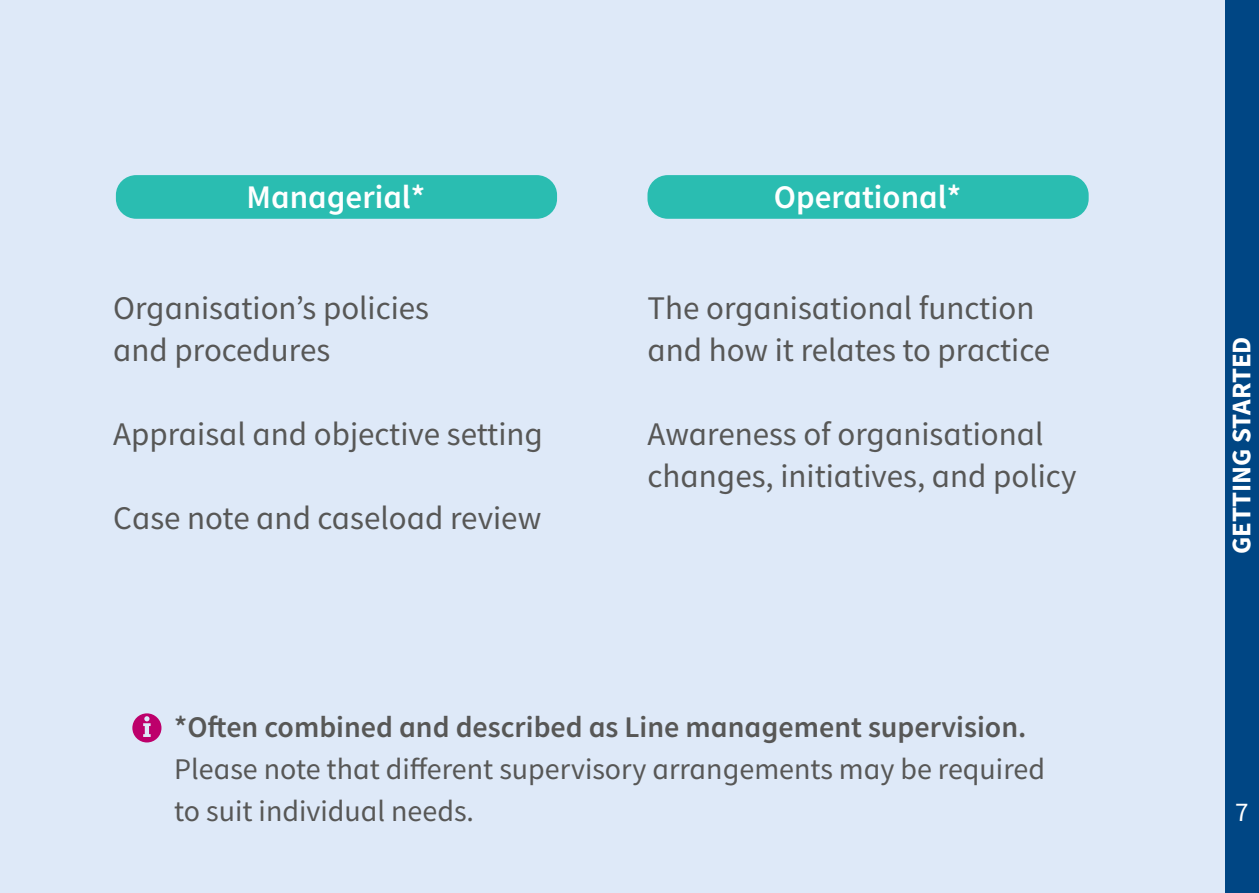
<style>
.page{position:relative;width:1259px;height:893px;background:#dee9f8}
.page>*{position:absolute;margin:0;border:0;box-sizing:border-box;transform-origin:0 0}
.t1{font:33px/42px "Source Sans Pro";color:#575756}
.t2{font:600 33px "Source Sans Pro";color:#fff}
.t3{font:30px/42px "Source Sans Pro";color:#575756}
.t4{font:600 30px "Source Sans Pro";color:#575756}
.t5{font:700 27px "Source Sans Pro";color:#fff}
.t6{font:27px "Source Sans Pro";color:#fff}
</style>
<div class="page">
<div style="left:1225px;top:0;width:34px;height:893px;background:#004684"></div>
<div style="left:116px;top:175px;width:441px;height:44px;background:#2abdb1;border-radius:20px"></div>
<div style="left:647px;top:175px;width:441px;height:44px;background:#2abdb1;border-radius:20px"></div>
<svg style="left:132px;top:713px;width:29px;height:29px"></svg>
<p class="t2" style="left:246px;top:175px;width:180px">Managerial*</p>
<p class="t2" style="left:774px;top:175px;width:189px">Operational*</p>
<p class="t1" style="left:113px;top:287px;width:317px">Organisation’s policies and procedures</p>
<p class="t1" style="left:113px;top:413px;width:431px">Appraisal and objective setting</p>
<p class="t1" style="left:113px;top:497px;width:430px">Case note and caseload review</p>
<p class="t1" style="left:647px;top:287px;width:404px">The organisational function and how it relates to practice</p>
<p class="t1" style="left:647px;top:413px;width:430px">Awareness of organisational changes, initiatives, and policy</p>
<p class="t4" style="left:174px;top:707px;width:853px">*Often combined and described as Line management supervision.</p>
<p class="t3" style="left:174px;top:747px;width:872px">Please note that different supervisory arrangements may be required to suit individual needs.</p>
<p class="t5" style="left:1223px;top:554px;width:219px;rotate:-90deg">GETTING STARTED</p>
<p class="t6" style="left:1235px;top:795px;width:15px">7</p>
</div>
